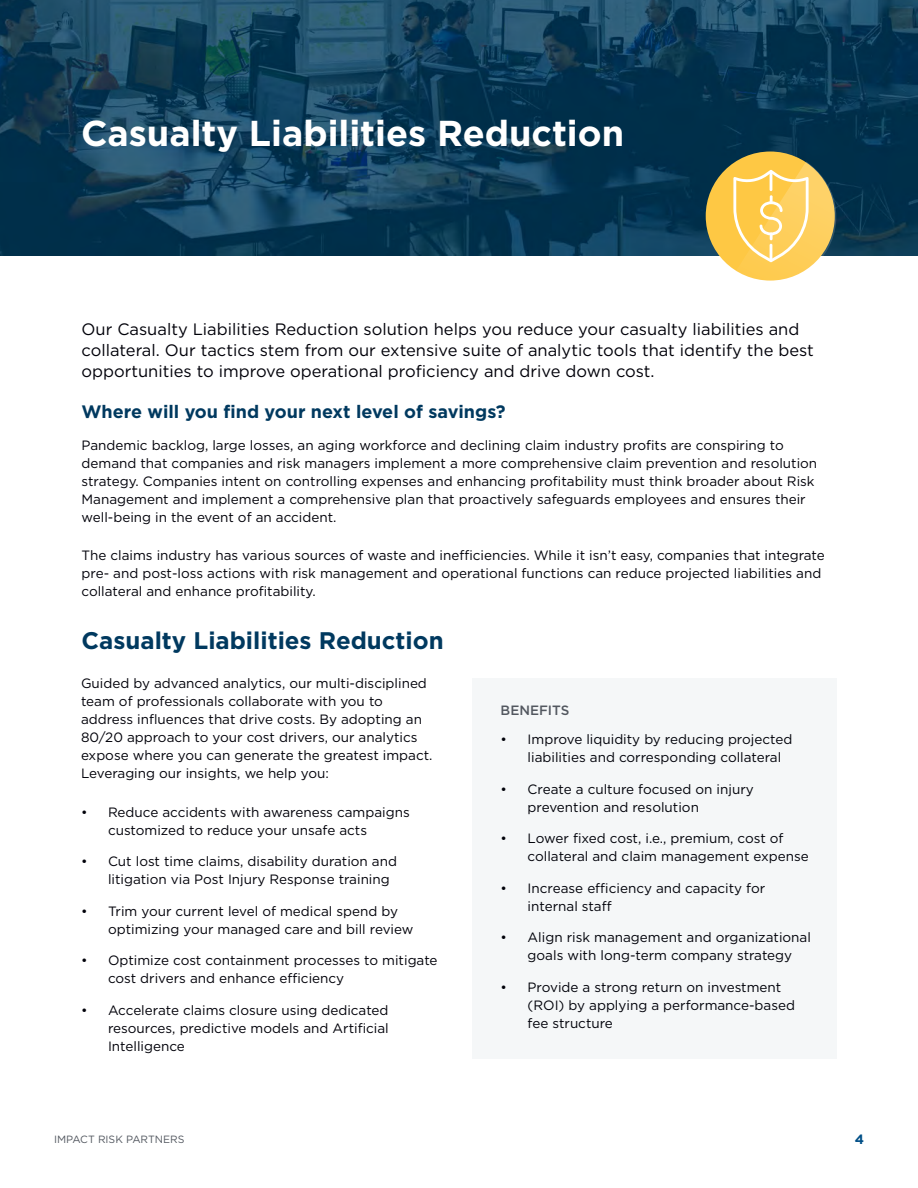
<style>
.page{position:relative;width:918px;height:1188px;background:#fff}
.page>*{position:absolute;margin:0;border:0;box-sizing:border-box;transform-origin:0 0}
.Heading_2{font:700 36px "Gotham";color:#fff}
.Heading_3{font:700 24px "Gotham";color:#00395f}
.Heading_3-2{font:700 18px "Gotham";color:#00395f}
.Large_Paragraph{font:16.5px/21px "Gotham";color:#000109}
.t1{font:13.5px/18px "Gotham";color:#000109}
.Subtitle{font:500 13.5px "Gotham";color:#52575f}
.t2{font:700 13.5px "Gotham";color:#004f87}
.t3{font:10.5px "Gotham";color:#52575f}
</style>
<div class="page">
<div style="left:472px;top:678px;width:365px;height:380px;background:#f5f7f8"></div>
<img style="left:0;top:0;width:918px;height:255px">
<div style="left:706px;top:152px;width:129px;height:129px;background:#fec844;border-radius:50%"></div>
<svg style="left:733px;top:162px;width:103px;height:119px"></svg>
<p class="Heading_2" style="left:81px;top:110px;width:545px">Casualty Liabilities Reduction</p>
<p class="Large_Paragraph" style="left:82px;top:319px;width:734px">Our Casualty Liabilities Reduction solution helps you reduce your casualty liabilities and collateral. Our tactics stem from our extensive suite of analytic tools that identify the best opportunities to improve operational proficiency and drive down cost.</p>
<p class="Heading_3-2" style="left:82px;top:400px;width:426px">Where will you find your next level of savings?</p>
<p class="t1" style="left:82px;top:436px;width:737px">Pandemic backlog, large losses, an aging workforce and declining claim industry profits are conspiring to demand that companies and risk managers implement a more comprehensive claim prevention and resolution strategy. Companies intent on controlling expenses and enhancing profitability must think broader about Risk Management and implement a comprehensive plan that proactively safeguards employees and ensures their well-being in the event of an accident.</p>
<p class="t1" style="left:82px;top:546px;width:745px">The claims industry has various sources of waste and inefficiencies. While it isn’t easy, companies that integrate pre- and post-loss actions with risk management and operational functions can reduce projected liabilities and collateral and enhance profitability.</p>
<p class="Heading_3" style="left:82px;top:625px;width:364px">Casualty Liabilities Reduction</p>
<p class="t1" style="left:81px;top:674px;width:353px">Guided by advanced analytics, our multi-disciplined team of professionals collaborate with you to address influences that drive costs. By adopting an 80/20 approach to your cost drivers, our analytics expose where you can generate the greatest impact.<br>Leveraging our insights, we help you:</p>
<p class="t1" style="left:108px;top:803px;width:303px;text-indent:-27px">• Reduce accidents with awareness campaigns customized to reduce your unsafe acts</p>
<p class="t1" style="left:108px;top:852px;width:291px;text-indent:-27px">• Cut lost time claims, disability duration and litigation via Post Injury Response training</p>
<p class="t1" style="left:108px;top:902px;width:307px;text-indent:-27px">• Trim your current level of medical spend by optimizing your managed care and bill review</p>
<p class="t1" style="left:108px;top:951px;width:331px;text-indent:-27px">• Optimize cost containment processes to mitigate cost drivers and enhance efficiency</p>
<p class="t1" style="left:108px;top:1001px;width:282px;text-align:justify;text-indent:-27px">• Accelerate claims closure using dedicated resources, predictive models and Artificial Intelligence</p>
<p class="Subtitle" style="left:501px;top:701px;width:70px">BENEFITS</p>
<p class="t1" style="left:528px;top:730px;width:266px;text-indent:-27px">• Improve liquidity by reducing projected liabilities and corresponding collateral</p>
<p class="t1" style="left:528px;top:780px;width:228px;text-indent:-27px">• Create a culture focused on injury prevention and resolution</p>
<p class="t1" style="left:528px;top:829px;width:283px;text-indent:-27px">• Lower fixed cost, i.e., premium, cost of collateral and claim management expense</p>
<p class="t1" style="left:528px;top:879px;width:239px;text-indent:-27px">• Increase efficiency and capacity for internal staff</p>
<p class="t1" style="left:528px;top:928px;width:285px;text-indent:-27px">• Align risk management and organizational goals with long-term company strategy</p>
<p class="t1" style="left:528px;top:978px;width:269px;text-indent:-27px">• Provide a strong return on investment (ROI) by applying a performance-based fee structure</p>
<p class="t3" style="left:54px;top:1133px;width:132px">IMPACT RISK PARTNERS</p>
<p class="t2" style="left:855px;top:1130px;width:11px">4</p>
</div>
